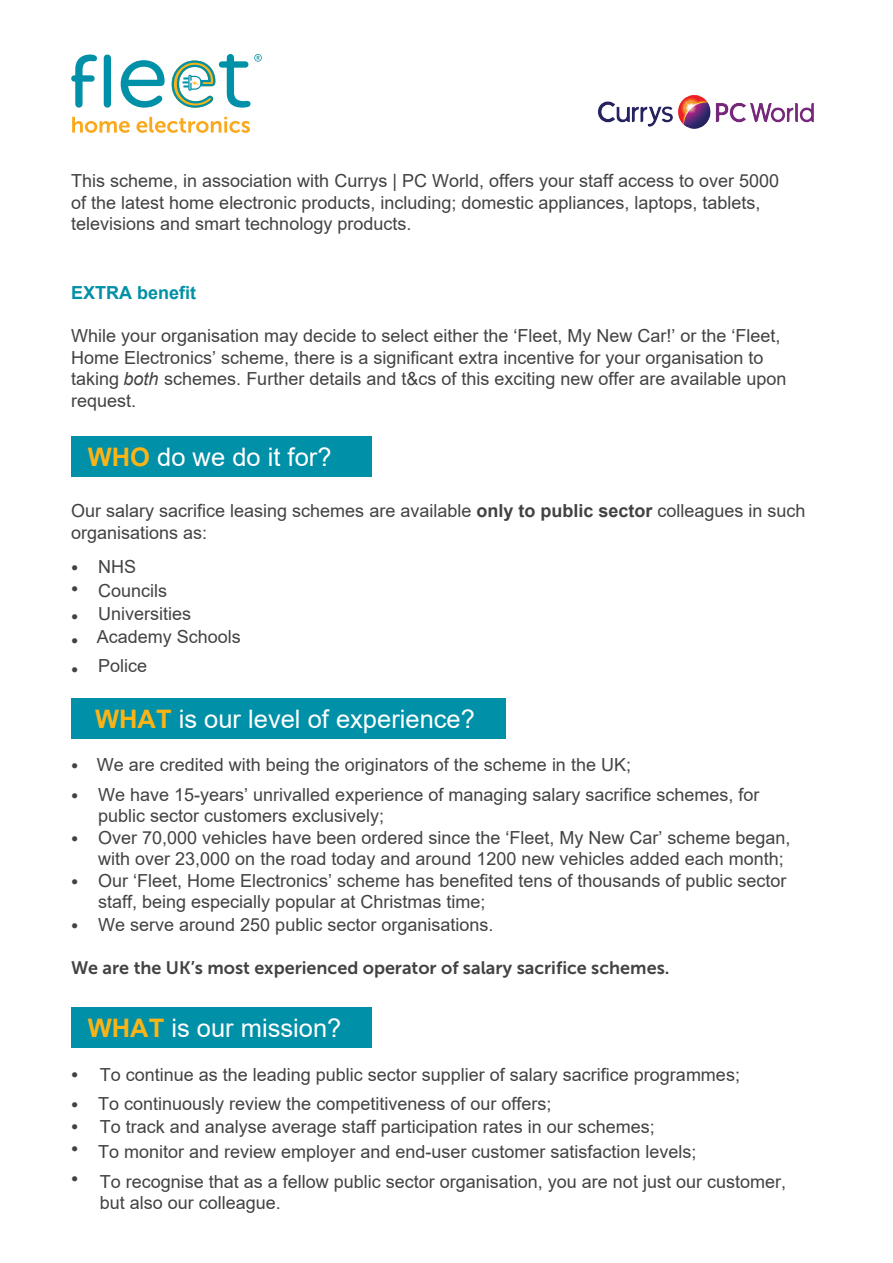
<style>
.page{position:relative;width:893px;height:1263px;background:#fff}
.page>*{position:absolute;margin:0;border:0;box-sizing:border-box;transform-origin:0 0}
.t1{font:25.5px "Arial";color:#fff}
.t2{font:18px/21.6px "Arial";color:#444141}
.t3{font:18px "Museo Sans 700";color:#444141}
.t4{font:700 18px "Arial";color:#0090a7}
.s1{font-style:italic}
.s2{font-weight:700;color:#fbb416}
.s3{font-weight:700}
.s4{font-family:"Museo Sans 300"}
</style>
<div class="page">
<svg style="left:121px;top:60px;width:44px;height:48px"></svg>
<svg style="left:104px;top:55px;width:7px;height:53px"></svg>
<svg style="left:71px;top:55px;width:26px;height:53px"></svg>
<svg style="left:72px;top:117px;width:58px;height:16px"></svg>
<svg style="left:136px;top:117px;width:114px;height:16px"></svg>
<img style="left:597px;top:95px;width:217px;height:34px">
<div style="left:71px;top:436px;width:301px;height:40px;background:#0090a7"></div>
<div style="left:71px;top:1007px;width:301px;height:40px;background:#0090a7"></div>
<div style="left:71px;top:698px;width:435px;height:40px;background:#0090a7"></div>
<svg style="left:172px;top:54px;width:90px;height:54px"></svg>
<p class="t2" style="left:71px;top:170px;width:709px">This scheme, in association with Currys | PC World, offers your staff access to over 5000 of the latest home electronic products, including; domestic appliances, laptops, tablets, televisions and smart technology products.</p>
<p class="t4" style="left:71px;top:280px;width:127px">EXTRA benefit</p>
<p class="t2" style="left:71px;top:325px;width:717px">While your organisation may decide to select either the ‘Fleet, My New Car!’ or the ‘Fleet, Home Electronics’ scheme, there is a significant extra incentive for your organisation to taking <span class="s1">both</span> schemes. Further details and t&amp;cs of this exciting new offer are available upon request.</p>
<h1 class="t1" style="left:88px;top:439px;width:245px"><span class="s2">WHO</span> do we do it for?</h1>
<p class="t2" style="left:71px;top:500px;width:736px">Our salary sacrifice leasing schemes are available <span class="s3">only to public sector</span> colleagues in such organisations as:</p>
<p class="t2" style="left:71px;top:555px;width:66px"><span class="s4">•</span> NHS</p>
<p class="t2" style="left:71px;top:580px;width:98px"><sup>•</sup> Councils</p>
<p class="t2" style="left:71px;top:603px;width:122px"><span class="s4">•</span> Universities</p>
<p class="t2" style="left:71px;top:626px;width:171px"><span class="s4">•</span> Academy Schools</p>
<p class="t2" style="left:71px;top:655px;width:78px"><span class="s4">•</span> Police</p>
<h1 class="t1" style="left:95px;top:701px;width:381px"><span class="s2">WHAT</span> is our level of experience?</h1>
<p class="t2" style="left:71px;top:753px;width:561px"><span class="s4">•</span> We are credited with being the originators of the scheme in the UK;</p>
<p class="t2" style="left:98px;top:784px;width:663px;line-height:20.4px;text-indent:-27px"><span class="s4">•</span> We have 15-years’ unrivalled experience of managing salary sacrifice schemes, for public sector customers exclusively;</p>
<p class="t2" style="left:98px;top:828px;width:694px;line-height:20.4px;text-indent:-27px"><span class="s4">•</span> Over 70,000 vehicles have been ordered since the ‘Fleet, My New Car’ scheme began, with over 23,000 on the road today and around 1200 new vehicles added each month;</p>
<p class="t2" style="left:98px;top:871px;width:690px;line-height:20.4px;text-indent:-27px"><span class="s4">•</span> Our ‘Fleet, Home Electronics’ scheme has benefited tens of thousands of public sector staff, being especially popular at Christmas time;</p>
<p class="t2" style="left:71px;top:913px;width:424px"><span class="s4">•</span> We serve around 250 public sector organisations.</p>
<p class="t3" style="left:71px;top:958px;width:600px">We are the UK’s most experienced operator of salary sacrifice schemes.</p>
<h1 class="t1" style="left:88px;top:1010px;width:255px"><span class="s2">WHAT</span> is our mission?</h1>
<p class="t2" style="left:71px;top:1064px;width:670px"><span class="s4">•</span> To continue as the leading public sector supplier of salary sacrifice programmes;</p>
<p class="t2" style="left:71px;top:1093px;width:482px"><span class="s4">•</span> To continuously review the competitiveness of our offers;</p>
<p class="t2" style="left:71px;top:1116px;width:585px"><span class="s4">•</span> To track and analyse average staff participation rates in our schemes;</p>
<p class="t2" style="left:71px;top:1141px;width:627px"><sup>•</sup> To monitor and review employer and end-user customer satisfaction levels;</p>
<p class="t2" style="left:100px;top:1172px;width:688px;line-height:20.4px;text-indent:-28px"><sup>•</sup> To recognise that as a fellow public sector organisation, you are not just our customer, but also our colleague.</p>
</div>
